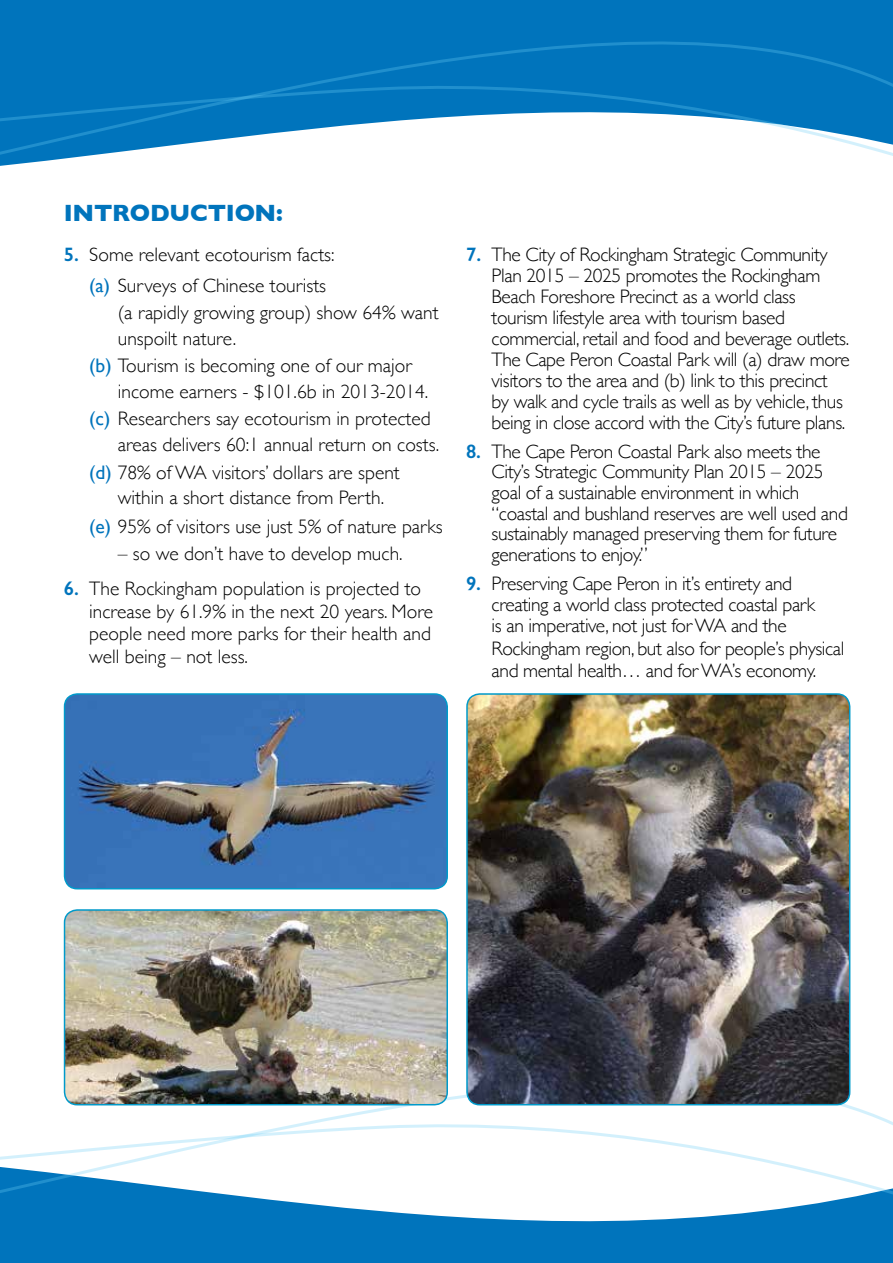
<style>
.page{position:relative;width:893px;height:1263px;background:#fff}
.page>*{position:absolute;margin:0;border:0;box-sizing:border-box;transform-origin:0 0}
.t1{font:700 24px "Gill Sans";letter-spacing:-.01em;color:#0074bc}
.t2{font:300 19.5px/21px "Gill Sans";letter-spacing:-.02em;color:#000}
.t3{font:300 19.5px/25.5px "Gill Sans";color:#000}
.s1{font-weight:600;color:#0074bc}
.s2{font-weight:400;color:#0074bc}
</style>
<div class="page">
<div style="left:0;top:0;width:893px;height:12px;background:#0074bc"></div>
<div style="left:0;top:12px;width:893px;height:36px;background:#0074bc"></div>
<svg style="left:0;top:1086px;width:893px;height:177px"></svg>
<svg style="left:0;top:48px;width:893px;height:118px"></svg>
<img style="left:467px;top:694px;width:383px;height:411px">
<div style="left:466px;top:693px;width:384px;height:412px;border:2px solid #009aca;border-radius:13px"></div>
<img style="left:65px;top:694px;width:382px;height:195px">
<div style="left:64px;top:693px;width:384px;height:196px;border:2px solid #009aca;border-radius:13px"></div>
<img style="left:65px;top:910px;width:382px;height:195px">
<div style="left:64px;top:909px;width:384px;height:196px;border:2px solid #009aca;border-radius:13px"></div>
<p class="t1" style="left:64px;top:193px;width:220px">INTRODUCTION:</p>
<p class="t3" style="left:89px;top:238px;width:247px;line-height:31.2px;text-indent:-26px"><span class="s1">5.</span> Some relevant ecotourism facts: <span class="s2">(a)</span> Surveys of Chinese tourists</p>
<p class="t3" style="left:118px;top:299px;width:322px">(a rapidly growing group) show 64% want unspoilt nature.</p>
<p class="t3" style="left:118px;top:352px;width:312px;text-indent:-28px"><span class="s2">(b)</span> Tourism is becoming one of our major income earners - $101.6b in 2013-2014.</p>
<p class="t3" style="left:118px;top:405px;width:323px;text-indent:-28px"><span class="s2">(c)</span> Researchers say ecotourism in protected areas delivers 60:1 annual return on costs.</p>
<p class="t3" style="left:118px;top:458px;width:284px;text-indent:-28px"><span class="s2">(d)</span> 78% of WA visitors’ dollars are spent within a short distance from Perth.</p>
<p class="t3" style="left:89px;top:513px;width:355px"><span class="s2">(e)</span> 95% of visitors use just 5% of nature parks</p>
<p class="t3" style="left:118px;top:540px;width:286px">– so we don’t have to develop much.</p>
<p class="t3" style="left:89px;top:577px;width:345px;line-height:22.5px;text-indent:-26px"><span class="s1">6.</span> The Rockingham population is projected to increase by 61.9% in the next 20 years. More people need more parks for their health and well being – not less.</p>
<p class="t2" style="left:492px;top:243px;width:360px;text-indent:-26px"><span class="s1">7.</span> The City of Rockingham Strategic Community Plan 2015 – 2025 promotes the Rockingham Beach Foreshore Precinct as a world class tourism lifestyle area with tourism based commercial, retail and food and beverage outlets.<br>The Cape Peron Coastal Park will (a) draw more visitors to the area and (b) link to this precinct by walk and cycle trails as well as by vehicle, thus being in close accord with the City’s future plans.</p>
<p class="t2" style="left:492px;top:440px;width:358px;text-indent:-26px"><span class="s1">8.</span> The Cape Peron Coastal Park also meets the City’s Strategic Community Plan 2015 – 2025 goal of a sustainable environment in which “coastal and bushland reserves are well used and sustainably managed preserving them for future generations to enjoy.”</p>
<p class="t2" style="left:492px;top:572px;width:354px;line-height:21.8px;text-indent:-26px"><span class="s1">9.</span> Preserving Cape Peron in it’s entirety and creating a world class protected coastal park<br>is an imperative, not just for WA and the Rockingham region, but also for people’s physical and mental health… and for WA’s economy.</p>
</div>
